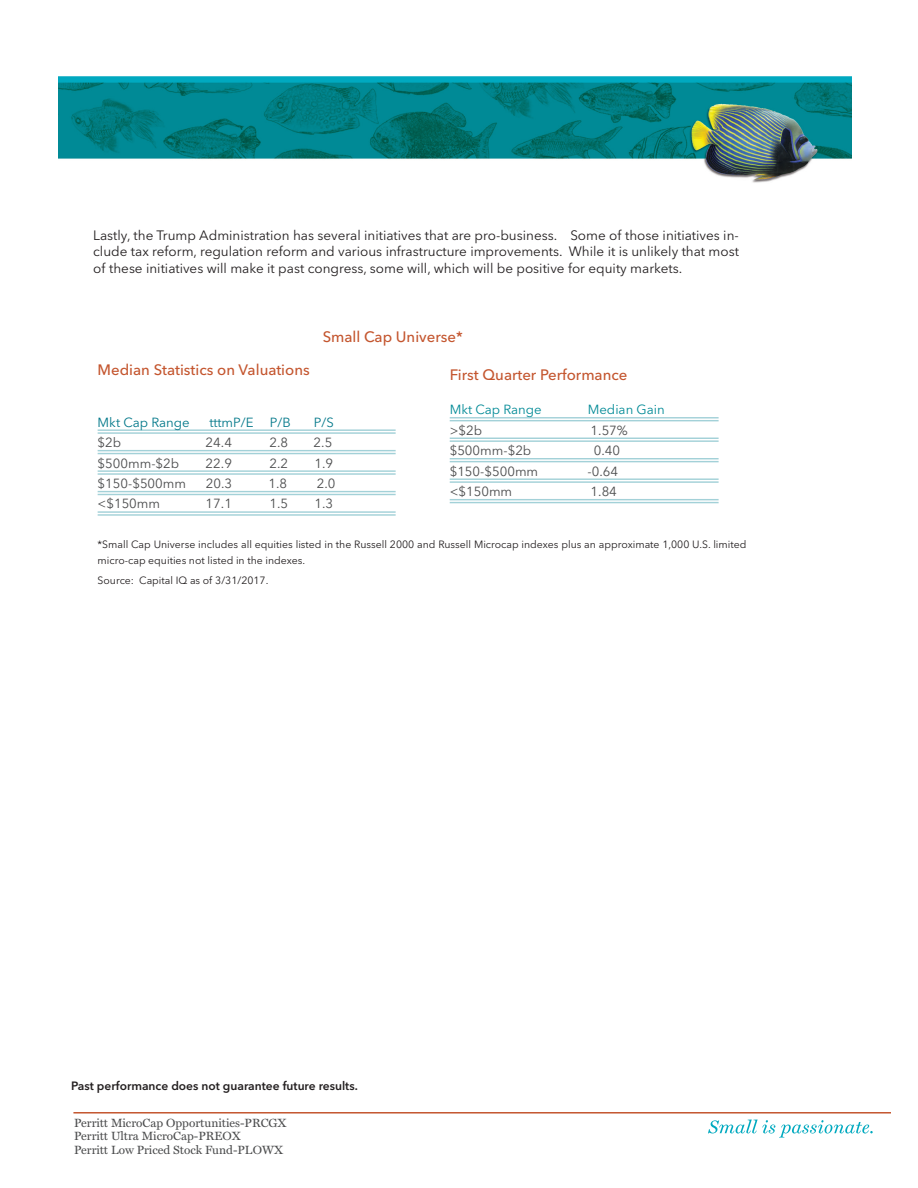
<style>
.page{position:relative;width:918px;height:1188px;background:#fff}
.page>*{position:absolute;margin:0;border:0;box-sizing:border-box;transform-origin:0 0}
.t1{font:500 15px "Avenir Next LT Pro";color:#c4562f}
.t2{font:13.5px/16.5px "Avenir Next LT Pro";color:#231f20;text-align:justify}
.t3{font:13.2px "Avenir Next LT Pro";color:#4b4c4d}
.t4{font:13.2px "Avenir Next LT Pro";color:#007789}
.t5{font:13.2px "Avenir Next LT Pro";color:#008a96}
.t6{font:12px/13.5px "Miller Text";color:#4b4c4d}
.t7{font:600 12px "Avenir Next LT Pro";color:#231f20}
.t8{font:10.5px/16.5px "Avenir Next LT Pro";color:#231f20}
</style>
<div class="page">
<hr style="left:73px;top:1112px;width:818px;height:2px;background:#c4562f">
<img style="left:59px;top:76px;width:793px;height:107px">
<svg style="left:708px;top:1120px;width:165px;height:17px"></svg>
<hr style="left:450px;top:417px;width:269px;height:2px;background:#a3d1d8">
<hr style="left:450px;top:420px;width:269px;height:1px;background:#a3d1d8">
<hr style="left:450px;top:438px;width:269px;height:1px;background:#a3d1d8">
<hr style="left:450px;top:440px;width:269px;height:2px;background:#a3d1d8">
<hr style="left:450px;top:458px;width:269px;height:1px;background:#a3d1d8">
<hr style="left:450px;top:461px;width:269px;height:1px;background:#a3d1d8">
<hr style="left:450px;top:478px;width:269px;height:2px;background:#a3d1d8">
<hr style="left:450px;top:481px;width:269px;height:2px;background:#a3d1d8">
<hr style="left:450px;top:499px;width:269px;height:1px;background:#a3d1d8">
<hr style="left:450px;top:502px;width:269px;height:1px;background:#a3d1d8">
<hr style="left:98px;top:429px;width:298px;height:2px;background:#a3d1d8">
<hr style="left:98px;top:432px;width:298px;height:2px;background:#a3d1d8">
<hr style="left:98px;top:450px;width:298px;height:1px;background:#a3d1d8">
<hr style="left:98px;top:453px;width:298px;height:1px;background:#a3d1d8">
<hr style="left:98px;top:470px;width:298px;height:2px;background:#a3d1d8">
<hr style="left:98px;top:473px;width:298px;height:2px;background:#a3d1d8">
<hr style="left:98px;top:491px;width:298px;height:1px;background:#a3d1d8">
<hr style="left:98px;top:494px;width:298px;height:1px;background:#a3d1d8">
<hr style="left:98px;top:511px;width:298px;height:2px;background:#a3d1d8">
<hr style="left:98px;top:514px;width:298px;height:2px;background:#a3d1d8">
<p class="t2" style="left:93px;top:227px;width:647px">Lastly, the Trump Administration has several initiatives that are pro-business. Some of those initiatives in&shy;clude tax reform, regulation reform and various infrastructure improvements. While it is unlikely that most of these initiatives will make it past congress, some will, which will be positive for equity markets.</p>
<p class="t1" style="left:323px;top:327px;width:142px">Small Cap Universe*</p>
<p class="t1" style="left:98px;top:361px;width:214px">Median Statistics on Valuations</p>
<p class="t1" style="left:450px;top:365px;width:179px">First Quarter Performance</p>
<p class="t5" style="left:450px;top:402px;width:93px">Mkt Cap Range</p>
<p class="t5" style="left:588px;top:402px;width:79px">Median Gain</p>
<p class="t3" style="left:450px;top:422px;width:34px">&gt;$2b</p>
<p class="t3" style="left:591px;top:422px;width:39px">1.57%</p>
<p class="t3" style="left:450px;top:443px;width:83px">$500mm-$2b</p>
<p class="t3" style="left:594px;top:443px;width:28px">0.40</p>
<p class="t3" style="left:450px;top:463px;width:90px">$150-$500mm</p>
<p class="t3" style="left:588px;top:463px;width:32px">-0.64</p>
<p class="t3" style="left:450px;top:484px;width:64px">&lt;$150mm</p>
<p class="t3" style="left:591px;top:484px;width:28px">1.84</p>
<p class="t4" style="left:98px;top:414px;width:93px">Mkt Cap Range</p>
<p class="t4" style="left:209px;top:414px;width:83px">tttmP/E P/B</p>
<p class="t4" style="left:314px;top:414px;width:21px">P/S</p>
<p class="t3" style="left:98px;top:435px;width:25px">$2b</p>
<p class="t3" style="left:206px;top:435px;width:28px">24.4</p>
<p class="t3" style="left:270px;top:435px;width:20px">2.8</p>
<p class="t3" style="left:314px;top:435px;width:20px">2.5</p>
<p class="t3" style="left:98px;top:455px;width:83px">$500mm-$2b</p>
<p class="t3" style="left:206px;top:455px;width:28px">22.9</p>
<p class="t3" style="left:270px;top:455px;width:20px">2.2</p>
<p class="t3" style="left:315px;top:455px;width:20px">1.9</p>
<p class="t3" style="left:98px;top:476px;width:90px">$150-$500mm</p>
<p class="t3" style="left:206px;top:476px;width:28px">20.3</p>
<p class="t3" style="left:268px;top:476px;width:20px">1.8</p>
<p class="t3" style="left:317px;top:476px;width:20px">2.0</p>
<p class="t3" style="left:98px;top:496px;width:64px">&lt;$150mm</p>
<p class="t3" style="left:206px;top:496px;width:28px">17.1</p>
<p class="t3" style="left:270px;top:496px;width:20px">1.5</p>
<p class="t3" style="left:315px;top:496px;width:20px">1.3</p>
<p class="t8" style="left:98px;top:536px;width:650px">*Small Cap Universe includes all equities listed in the Russell 2000 and Russell Microcap indexes plus an approximate 1,000 U.S. limited micro-cap equities not listed in the indexes.</p>
<p class="t8" style="left:98px;top:572px;width:172px">Source: Capital IQ as of 3/31/2017.</p>
<p class="t7" style="left:71px;top:1079px;width:288px">Past performance does not guarantee future results.</p>
<p class="t6" style="left:74px;top:1116px;width:214px">Perritt MicroCap Opportunities-PRCGX<br>Perritt Ultra MicroCap-PREOX<br>Perritt Low Priced Stock Fund-PLOWX</p>
</div>
